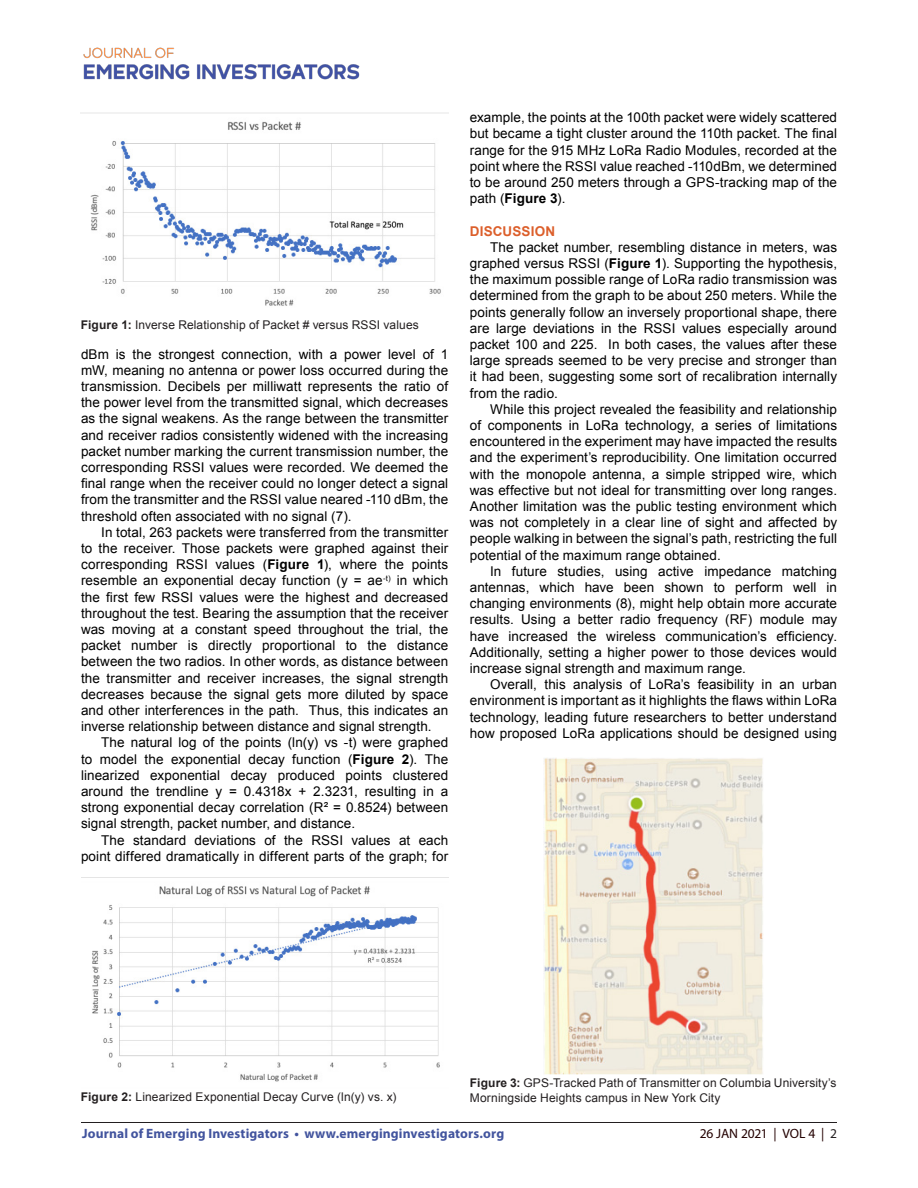
<style>
.page{position:relative;width:918px;height:1188px;background:#fff}
.page>*{position:absolute;margin:0;border:0;box-sizing:border-box;transform-origin:0 0}
.t1{font:13.5px/16.2px "Arial";letter-spacing:.005em;color:#000;text-align:justify}
.t2{font:700 13.5px "Myriad Pro";letter-spacing:.01em;color:#42549e}
.t3{font:13.5px "Myriad Pro";letter-spacing:-.015em;color:#230000}
.t4{font:700 13.5px "Arial";letter-spacing:.015em;color:#dc5f2b}
.t5{font:12px/14.4px "Arial";letter-spacing:.01em;color:#231f20}
.s1{font-weight:700}
.s2{color:#231f20}
</style>
<div class="page">
<hr style="left:81px;top:1122px;width:756px;height:1px;background:#231f20">
<img style="left:83px;top:47px;width:277px;height:33px">
<img style="left:81px;top:112px;width:367px;height:194px">
<img style="left:92px;top:885px;width:348px;height:197px">
<img style="left:543px;top:758px;width:220px;height:317px">
<p class="t5" style="left:81px;top:318px;width:340px"><span class="s1">Figure 1:</span> Inverse Relationship of Packet # versus RSSI values</p>
<p class="t1" style="left:81px;top:346px;width:369px">dBm is the strongest connection, with a power level of 1 mW, meaning no antenna or power loss occurred during the transmission. Decibels per milliwatt represents the ratio of the power level from the transmitted signal, which decreases as the signal weakens. As the range between the transmitter and receiver radios consistently widened with the increasing packet number marking the current transmission number, the corresponding RSSI values were recorded. We deemed the final range when the receiver could no longer detect a signal from the transmitter and the RSSI value neared -110 dBm, the threshold often associated with no signal (7).</p>
<p class="t1" style="left:81px;top:524px;width:369px;text-indent:20px">In total, 263 packets were transferred from the transmitter to the receiver. Those packets were graphed against their corresponding RSSI values (<span class="s1">Figure 1</span>), where the points resemble an exponential decay function (y = ae<sup>-t)</sup> in which the first few RSSI values were the highest and decreased throughout the test. Bearing the assumption that the receiver was moving at a constant speed throughout the trial, the packet number is directly proportional to the distance between the two radios. In other words, as distance between the transmitter and receiver increases, the signal strength decreases because the signal gets more diluted by space and other interferences in the path. Thus, this indicates an inverse relationship between distance and signal strength.</p>
<p class="t1" style="left:81px;top:735px;width:369px;text-indent:20px">The natural log of the points (ln(y) vs -t) were graphed to model the exponential decay function (<span class="s1">Figure 2</span>). The linearized exponential decay produced points clustered around the trendline y = 0.4318x + 2.3231, resulting in a strong exponential decay correlation (R² = 0.8524) between signal strength, packet number, and distance.</p>
<p class="t1" style="left:81px;top:832px;width:369px;text-align:right">The standard deviations of the RSSI values at each point differed dramatically in different parts of the graph; for</p>
<p class="t1" style="left:470px;top:109px;width:369px">example, the points at the 100th packet were widely scattered but became a tight cluster around the 110th packet. The final range for the 915 MHz LoRa Radio Modules, recorded at the point where the RSSI value reached -110dBm, we determined to be around 250 meters through a GPS-tracking map of the path (<span class="s1">Figure 3</span>).</p>
<p class="t4" style="left:470px;top:222px;width:87px">DISCUSSION</p>
<p class="t1" style="left:470px;top:239px;width:369px;text-indent:20px">The packet number, resembling distance in meters, was graphed versus RSSI (<span class="s1">Figure 1</span>). Supporting the hypothesis, the maximum possible range of LoRa radio transmission was determined from the graph to be about 250 meters. While the points generally follow an inversely proportional shape, there are large deviations in the RSSI values especially around packet 100 and 225. In both cases, the values after these large spreads seemed to be very precise and stronger than it had been, suggesting some sort of recalibration internally from the radio.</p>
<p class="t1" style="left:470px;top:401px;width:369px;text-indent:20px">While this project revealed the feasibility and relationship of components in LoRa technology, a series of limitations encountered in the experiment may have impacted the results and the experiment’s reproducibility. One limitation occurred with the monopole antenna, a simple stripped wire, which was effective but not ideal for transmitting over long ranges.<br>Another limitation was the public testing environment which was not completely in a clear line of sight and affected by people walking in between the signal’s path, restricting the full potential of the maximum range obtained.</p>
<p class="t1" style="left:470px;top:563px;width:369px;text-indent:20px">In future studies, using active impedance matching antennas, which have been shown to perform well in changing environments (8), might help obtain more accurate results. Using a better radio frequency (RF) module may have increased the wireless communication’s efficiency.<br>Additionally, setting a higher power to those devices would increase signal strength and maximum range.</p>
<p class="t1" style="left:470px;top:676px;width:369px;text-indent:20px">Overall, this analysis of LoRa’s feasibility in an urban environment is important as it highlights the flaws within LoRa technology, leading future researchers to better understand how proposed LoRa applications should be designed using</p>
<p class="t5" style="left:81px;top:1090px;width:317px"><span class="s1">Figure 2:</span> Linearized Exponential Decay Curve (ln(y) vs. x)</p>
<p class="t5" style="left:470px;top:1076px;width:368px"><span class="s1">Figure 3:</span> GPS-Tracked Path of Transmitter on Columbia University’s<br>Morningside Heights campus in New York City</p>
<p class="t2" style="left:82px;top:1125px;width:424px">Journal of Emerging Investigators • www.emerginginvestigators.org</p>
<p class="t3" style="left:700px;top:1125px;width:139px">26 JAN 2021 | VOL 4 | <span class="s2">2</span></p>
</div>
